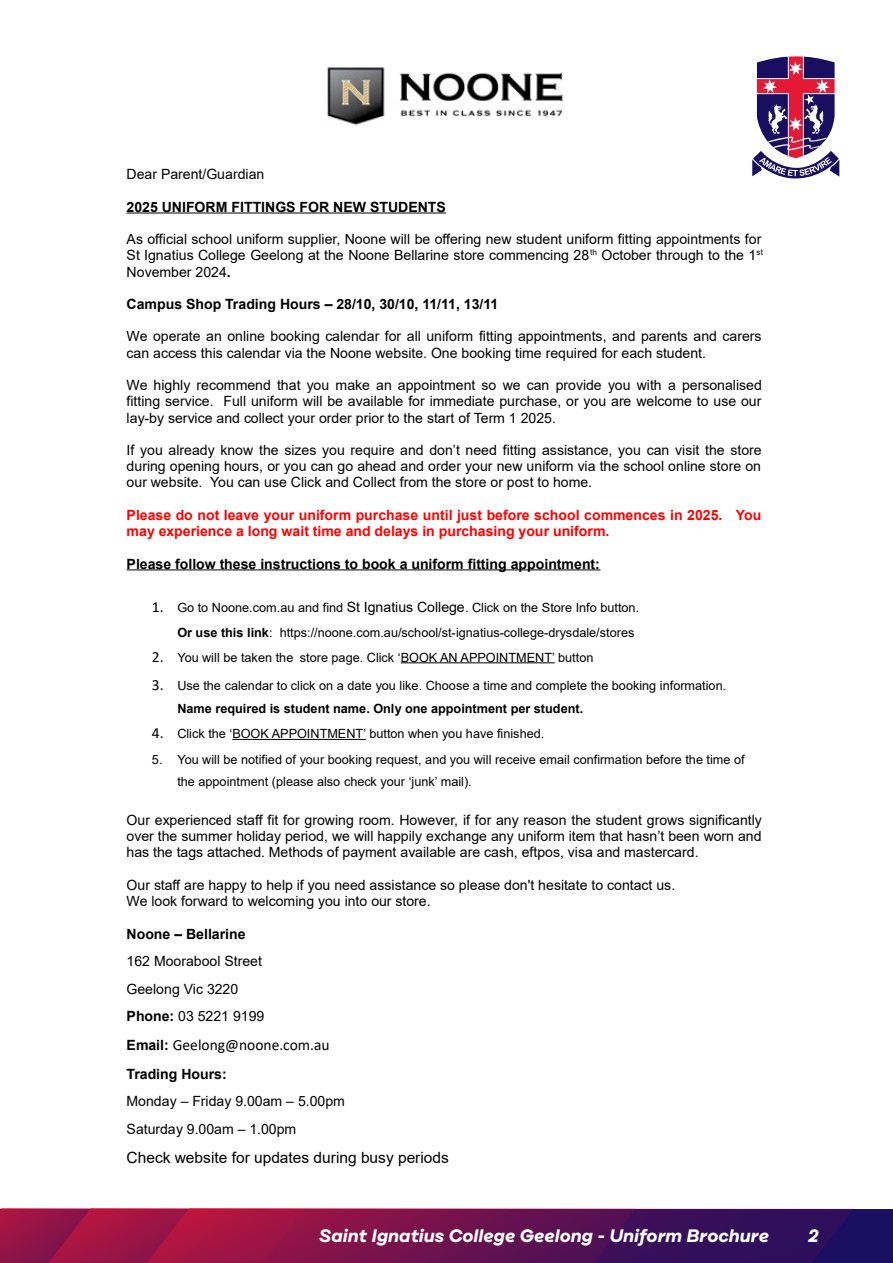
<style>
.page{position:relative;width:893px;height:1263px;background:#fff}
.page>*{position:absolute;margin:0;border:0;box-sizing:border-box;transform-origin:0 0}
.t1{font:italic 700 18px "Cardium A";color:#fff}
.t2{font:15.45px "Arial";color:#000}
.t3{font:15.45px "Calibri";color:#000}
.t4{font:14.1px/16.2px "Arial";color:#000;text-align:justify}
.t5{font:700 14.1px "Arial";color:#000}
.t6{font:700 14.1px/16.2px "Arial";color:#f00}
.t7{font:12.75px/25.5px "Arial";color:#000}
.s1{font-weight:700}
.s2{font-family:"Calibri";font-size:15.45px}
.s3{font-size:14.1px}
.s4{font-family:"Arial";font-weight:700;font-size:14.1px}
</style>
<div class="page">
<svg style="left:664px;top:1209px;width:226px;height:54px;background:#2b0e5b"></svg>
<svg style="left:0;top:1209px;width:664px;height:54px;background:#80124a"></svg>
<svg style="left:752px;top:56px;width:88px;height:123px"></svg>
<hr style="left:127px;top:213px;width:319px;height:1px;background:#000">
<hr style="left:127px;top:569px;width:473px;height:1px;background:#000">
<hr style="left:401px;top:662px;width:154px;height:1px;background:#000">
<hr style="left:232px;top:739px;width:134px;height:1px;background:#000">
<img style="left:327px;top:67px;width:236px;height:58px">
<p class="t4" style="left:127px;top:168px;width:139px">Dear Parent/Guardian</p>
<p class="t5" style="left:127px;top:201px;width:321px">2025 UNIFORM FITTINGS FOR NEW STUDENTS</p>
<p class="t4" style="left:127px;top:232px;width:638px">As official school uniform supplier, Noone will be offering new student uniform fitting appointments for St Ignatius College Geelong at the Noone Bellarine store commencing 28<sup>th</sup> October through to the 1<sup>st </sup>November 2024<span class="s1">.</span></p>
<p class="t5" style="left:127px;top:299px;width:373px">Campus Shop Trading Hours – 28/10, 30/10, 11/11, 13/11</p>
<p class="t4" style="left:127px;top:330px;width:637px">We operate an online booking calendar for all uniform fitting appointments, and parents and carers can access this calendar via the Noone website. One booking time required for each student.</p>
<p class="t4" style="left:127px;top:378px;width:637px">We highly recommend that you make an appointment so we can provide you with a personalised fitting service. Full uniform will be available for immediate purchase, or you are welcome to use our lay-by service and collect your order prior to the start of Term 1 2025.</p>
<p class="t4" style="left:127px;top:443px;width:637px">If you already know the sizes you require and don’t need fitting assistance, you can visit the store during opening hours, or you can go ahead and order your new uniform via the school online store on our website. You can use Click and Collect from the store or post to home.</p>
<p class="t6" style="left:127px;top:508px;width:636px">Please do not leave your uniform purchase until just before school commences in 2025. You may experience a long wait time and delays in purchasing your uniform.</p>
<p class="t5" style="left:127px;top:558px;width:475px">Please follow these instructions to book a uniform fitting appointment:</p>
<p class="t7" style="left:177px;top:595px;width:463px;text-indent:-25px"><span class="s2">1.</span> Go to Noone.com.au and find <span class="s3">St Ignatius College</span>. Click on the Store Info button.<br><span class="s1">Or use this link</span>: https://noone.com.au/school/st-ignatius-college-drysdale/stores</p>
<p class="t7" style="left:152px;top:646px;width:443px"><span class="s2">2.</span> You will be taken the store page. Click ‘BOOK AN APPOINTMENT’ button</p>
<p class="t7" style="left:177px;top:675px;width:550px;line-height:23.2px;text-indent:-25px"><span class="s2">3.</span> Use the calendar to click on a date you like. Choose a time and complete the booking information.<br><span class="s1">Name required is student name. Only one appointment per student.</span></p>
<p class="t7" style="left:152px;top:722px;width:394px"><span class="s2">4.</span> Click the ‘BOOK APPOINTMENT’ button when you have finished.</p>
<p class="t7" style="left:177px;top:749px;width:569px;line-height:21.9px;text-indent:-25px">5. You will be notified of your booking request, and you will receive email confirmation before the time of the appointment (please also check your ‘junk’ mail).</p>
<p class="t4" style="left:127px;top:813px;width:637px">Our experienced staff fit for growing room. However, if for any reason the student grows significantly over the summer holiday period, we will happily exchange any uniform item that hasn’t been worn and has the tags attached. Methods of payment available are cash, eftpos, visa and mastercard.</p>
<p class="t4" style="left:127px;top:878px;width:550px">Our staff are happy to help if you need assistance so please don't hesitate to contact us.<br>We look forward to welcoming you into our store.</p>
<p class="t4" style="left:127px;top:921px;width:139px;line-height:27.5px;text-align:left"><span class="s1">Noone – Bellarine<br></span>162 Moorabool Street<br>Geelong Vic 3220<br><span class="s1">Phone:</span> 03 5221 9199</p>
<p class="t3" style="left:127px;top:1039px;width:205px"><span class="s4">Email:</span> Geelong@noone.com.au</p>
<p class="t4" style="left:127px;top:1061px;width:220px;line-height:27.5px;text-align:left"><span class="s1">Trading Hours:<br></span>Monday – Friday 9.00am – 5.00pm<br>Saturday 9.00am – 1.00pm</p>
<p class="t2" style="left:127px;top:1151px;width:324px">Check website for updates during busy periods</p>
<p class="t1" style="left:319px;top:1224px;width:451px">Saint Ignatius College Geelong - Uniform Brochure</p>
<p class="t1" style="left:808px;top:1224px;width:12px">2</p>
</div>
